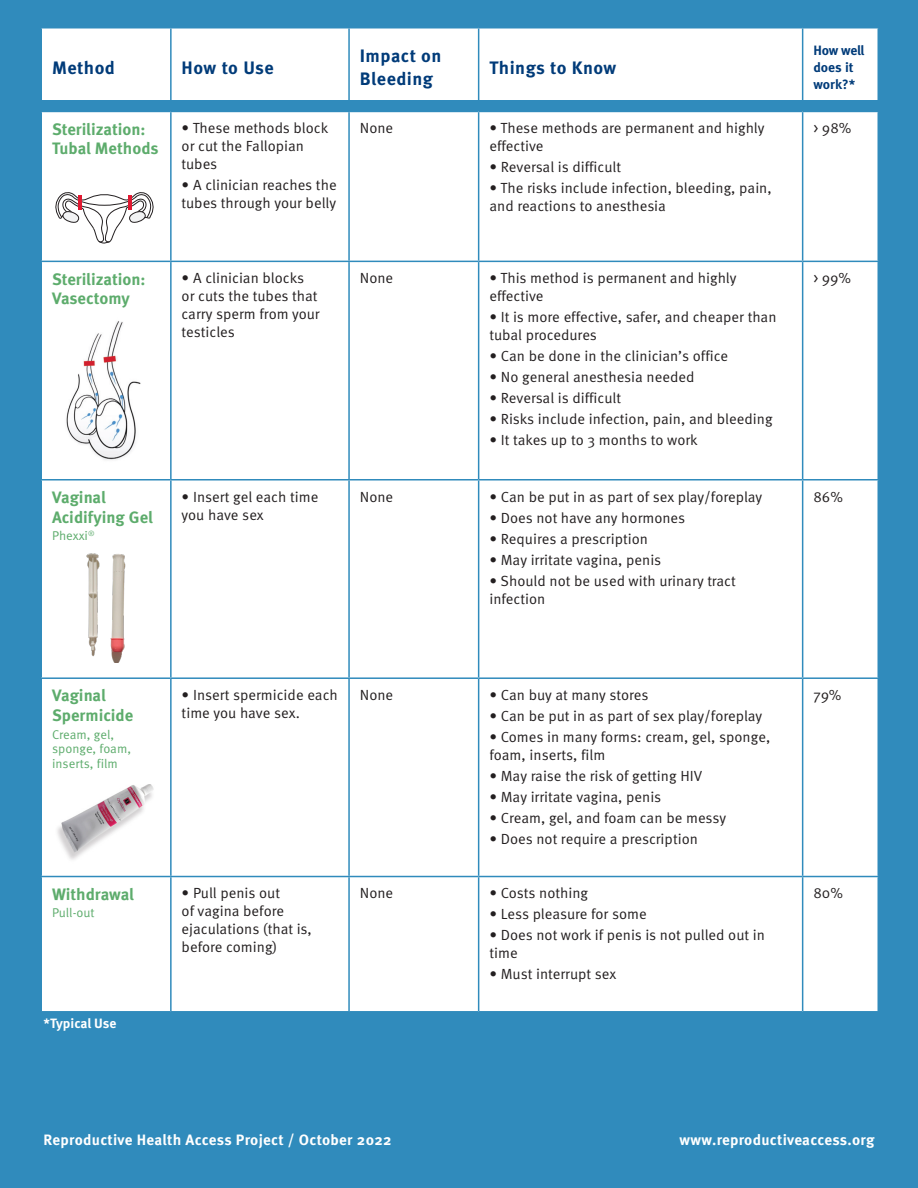
<style>
.page{position:relative;width:918px;height:1188px;background:#308bbc}
.page>*{position:absolute;margin:0;border:0;box-sizing:border-box;transform-origin:0 0}
.t1{font:700 18px/22.5px "Meta Pro";letter-spacing:.025em;color:#013b79}
.method{font:700 16.5px/19.5px "Meta Pro";color:#5dac6c}
.body{font:700 15px "Meta Pro";letter-spacing:.02em;color:#fff}
.body-2{font:14.7px/18px "Meta Pro Norm";color:#231f20}
.t2{font:700 13.5px/16.8px "Meta Pro";letter-spacing:-.005em;color:#013b79}
.t3{font:700 13.5px "Meta Pro";letter-spacing:-.01em;color:#fff}
.method_sub{font:12.75px/14.7px "Meta Pro Norm";color:#5dac6c}
</style>
<div class="page">
<div style="left:42px;top:28px;width:836px;height:983px;background:#fff"></div>
<hr style="left:170px;top:28px;width:2px;height:83px;background:#308bbc">
<hr style="left:348px;top:28px;width:2px;height:83px;background:#308bbc">
<hr style="left:478px;top:28px;width:1px;height:83px;background:#308bbc">
<hr style="left:802px;top:28px;width:1px;height:83px;background:#308bbc">
<hr style="left:40px;top:111px;width:131px;height:1px;background:#308bbc">
<hr style="left:171px;top:111px;width:178px;height:1px;background:#308bbc">
<hr style="left:170px;top:112px;width:2px;height:149px;background:#308bbc">
<hr style="left:349px;top:111px;width:130px;height:1px;background:#308bbc">
<hr style="left:348px;top:112px;width:2px;height:149px;background:#308bbc">
<hr style="left:479px;top:111px;width:324px;height:1px;background:#308bbc">
<hr style="left:478px;top:112px;width:1px;height:149px;background:#308bbc">
<hr style="left:803px;top:111px;width:76px;height:1px;background:#308bbc">
<hr style="left:802px;top:112px;width:1px;height:149px;background:#308bbc">
<hr style="left:40px;top:261px;width:131px;height:1px;background:#308bbc">
<hr style="left:171px;top:261px;width:178px;height:1px;background:#308bbc">
<hr style="left:170px;top:262px;width:2px;height:217px;background:#308bbc">
<hr style="left:349px;top:261px;width:130px;height:1px;background:#308bbc">
<hr style="left:348px;top:262px;width:2px;height:217px;background:#308bbc">
<hr style="left:479px;top:261px;width:324px;height:1px;background:#308bbc">
<hr style="left:478px;top:262px;width:1px;height:217px;background:#308bbc">
<hr style="left:803px;top:261px;width:76px;height:1px;background:#308bbc">
<hr style="left:802px;top:262px;width:1px;height:217px;background:#308bbc">
<hr style="left:40px;top:479px;width:131px;height:2px;background:#308bbc">
<hr style="left:171px;top:479px;width:178px;height:2px;background:#308bbc">
<hr style="left:170px;top:481px;width:2px;height:196px;background:#308bbc">
<hr style="left:349px;top:479px;width:130px;height:2px;background:#308bbc">
<hr style="left:348px;top:481px;width:2px;height:196px;background:#308bbc">
<hr style="left:479px;top:479px;width:324px;height:2px;background:#308bbc">
<hr style="left:478px;top:481px;width:1px;height:196px;background:#308bbc">
<hr style="left:803px;top:479px;width:76px;height:2px;background:#308bbc">
<hr style="left:802px;top:481px;width:1px;height:196px;background:#308bbc">
<hr style="left:40px;top:677px;width:131px;height:2px;background:#308bbc">
<hr style="left:171px;top:677px;width:178px;height:2px;background:#308bbc">
<hr style="left:170px;top:679px;width:2px;height:197px;background:#308bbc">
<hr style="left:349px;top:677px;width:130px;height:2px;background:#308bbc">
<hr style="left:348px;top:679px;width:2px;height:197px;background:#308bbc">
<hr style="left:479px;top:677px;width:324px;height:2px;background:#308bbc">
<hr style="left:478px;top:679px;width:1px;height:197px;background:#308bbc">
<hr style="left:803px;top:677px;width:76px;height:2px;background:#308bbc">
<hr style="left:802px;top:679px;width:1px;height:197px;background:#308bbc">
<hr style="left:40px;top:876px;width:131px;height:1px;background:#308bbc">
<hr style="left:171px;top:876px;width:178px;height:1px;background:#308bbc">
<hr style="left:170px;top:877px;width:2px;height:134px;background:#308bbc">
<hr style="left:349px;top:876px;width:130px;height:1px;background:#308bbc">
<hr style="left:348px;top:877px;width:2px;height:134px;background:#308bbc">
<hr style="left:479px;top:876px;width:324px;height:1px;background:#308bbc">
<hr style="left:478px;top:877px;width:1px;height:134px;background:#308bbc">
<hr style="left:803px;top:876px;width:76px;height:1px;background:#308bbc">
<hr style="left:802px;top:877px;width:1px;height:134px;background:#308bbc">
<img style="left:51px;top:784px;width:109px;height:79px">
<svg style="left:55px;top:190px;width:100px;height:54px;background:#e3e3e3"></svg>
<hr style="left:128px;top:195px;width:4px;height:15px;background:#e01931">
<hr style="left:78px;top:195px;width:4px;height:15px;background:#e01931">
<img style="left:58px;top:318px;width:93px;height:149px">
<img style="left:58px;top:526px;width:102px;height:136px">
<div style="left:0;top:101px;width:918px;height:10px;background:#308bbc"></div>
<p class="t1" style="left:52px;top:55px;width:64px">Method</p>
<p class="t1" style="left:182px;top:55px;width:94px">How to Use</p>
<p class="t1" style="left:360px;top:44px;width:83px">Impact on<br>Bleeding</p>
<p class="t1" style="left:489px;top:55px;width:128px">Things to Know</p>
<p class="method" style="left:52px;top:118px;width:108px">Sterilization:<br>Tubal Methods</p>
<p class="body-2" style="left:182px;top:118px;width:148px">• These methods block or cut the Fallopian tubes</p>
<p class="body-2" style="left:182px;top:175px;width:157px">• A clinician reaches the tubes through your belly</p>
<p class="body-2" style="left:360px;top:118px;width:35px">None</p>
<p class="body-2" style="left:489px;top:118px;width:277px">• These methods are permanent and highly effective</p>
<p class="body-2" style="left:489px;top:157px;width:133px">• Reversal is difficult</p>
<p class="body-2" style="left:489px;top:178px;width:284px">• The risks include infection, bleeding, pain, and reactions to anesthesia</p>
<p class="method" style="left:52px;top:268px;width:95px">Sterilization:<br>Vasectomy</p>
<p class="body-2" style="left:182px;top:268px;width:140px">• A clinician blocks or cuts the tubes that carry sperm from your testicles</p>
<p class="body-2" style="left:360px;top:268px;width:35px">None</p>
<p class="body-2" style="left:489px;top:268px;width:249px">• This method is permanent and highly effective</p>
<p class="body-2" style="left:489px;top:307px;width:289px">• It is more effective, safer, and cheaper than tubal procedures</p>
<p class="body-2" style="left:489px;top:346px;width:240px">• Can be done in the clinician’s office</p>
<p class="body-2" style="left:489px;top:367px;width:207px">• No general anesthesia needed</p>
<p class="body-2" style="left:489px;top:388px;width:133px">• Reversal is difficult</p>
<p class="body-2" style="left:489px;top:409px;width:285px">• Risks include infection, pain, and bleeding</p>
<p class="body-2" style="left:489px;top:430px;width:210px">• It takes up to 3 months to work</p>
<p class="method" style="left:52px;top:486px;width:102px">Vaginal<br>Acidifying Gel</p>
<p class="method_sub" style="left:52px;top:528px;width:44px">Phexxi<sup>®</sup></p>
<p class="body-2" style="left:182px;top:487px;width:138px">• Insert gel each time you have sex</p>
<p class="body-2" style="left:360px;top:487px;width:35px">None</p>
<p class="body-2" style="left:489px;top:487px;width:274px">• Can be put in as part of sex play/foreplay</p>
<p class="body-2" style="left:489px;top:508px;width:197px">• Does not have any hormones</p>
<p class="body-2" style="left:489px;top:529px;width:160px">• Requires a prescription</p>
<p class="body-2" style="left:489px;top:550px;width:173px">• May irritate vagina, penis</p>
<p class="body-2" style="left:489px;top:571px;width:248px">• Should not be used with urinary tract infection</p>
<p class="method" style="left:52px;top:685px;width:83px">Vaginal<br>Spermicide</p>
<p class="method_sub" style="left:52px;top:726px;width:81px">Cream, gel, sponge, foam, inserts, film</p>
<p class="method" style="left:52px;top:883px;width:83px">Withdrawal</p>
<p class="method_sub" style="left:52px;top:905px;width:44px">Pull-out</p>
<p class="t3" style="left:44px;top:1012px;width:74px">*Typical Use</p>
<p class="body-2" style="left:182px;top:685px;width:158px">• Insert spermicide each time you have sex.</p>
<p class="body-2" style="left:360px;top:685px;width:35px">None</p>
<p class="body-2" style="left:489px;top:685px;width:161px">• Can buy at many stores</p>
<p class="body-2" style="left:489px;top:706px;width:274px">• Can be put in as part of sex play/foreplay</p>
<p class="body-2" style="left:489px;top:727px;width:282px">• Comes in many forms: cream, gel, sponge, foam, inserts, film</p>
<p class="body-2" style="left:489px;top:766px;width:214px">• May raise the risk of getting HIV</p>
<p class="body-2" style="left:489px;top:787px;width:173px">• May irritate vagina, penis</p>
<p class="body-2" style="left:489px;top:808px;width:238px">• Cream, gel, and foam can be messy</p>
<p class="body-2" style="left:489px;top:829px;width:210px">• Does not require a prescription</p>
<p class="body-2" style="left:182px;top:883px;width:132px">• Pull penis out<br>of vagina before ejaculations (that is, before coming)</p>
<p class="body-2" style="left:360px;top:883px;width:35px">None</p>
<p class="body-2" style="left:489px;top:883px;width:100px">• Costs nothing</p>
<p class="body-2" style="left:489px;top:904px;width:159px">• Less pleasure for some</p>
<p class="body-2" style="left:489px;top:925px;width:277px">• Does not work if penis is not pulled out in time</p>
<p class="body-2" style="left:489px;top:964px;width:128px">• Must interrupt sex</p>
<p class="t2" style="left:813px;top:41px;width:53px">How well does it work?*</p>
<p class="body-2" style="left:813px;top:118px;width:40px">&gt; 98%</p>
<p class="body-2" style="left:813px;top:268px;width:39px">&gt; 99%</p>
<p class="body-2" style="left:813px;top:487px;width:31px">86%</p>
<p class="body-2" style="left:813px;top:685px;width:30px">79%</p>
<p class="body-2" style="left:813px;top:883px;width:31px">80%</p>
<p class="body" style="left:44px;top:1128px;width:350px">Reproductive Health Access Project / October 2022</p>
<p class="body" style="left:680px;top:1128px;width:196px">www.reproductiveaccess.org</p>
</div>
